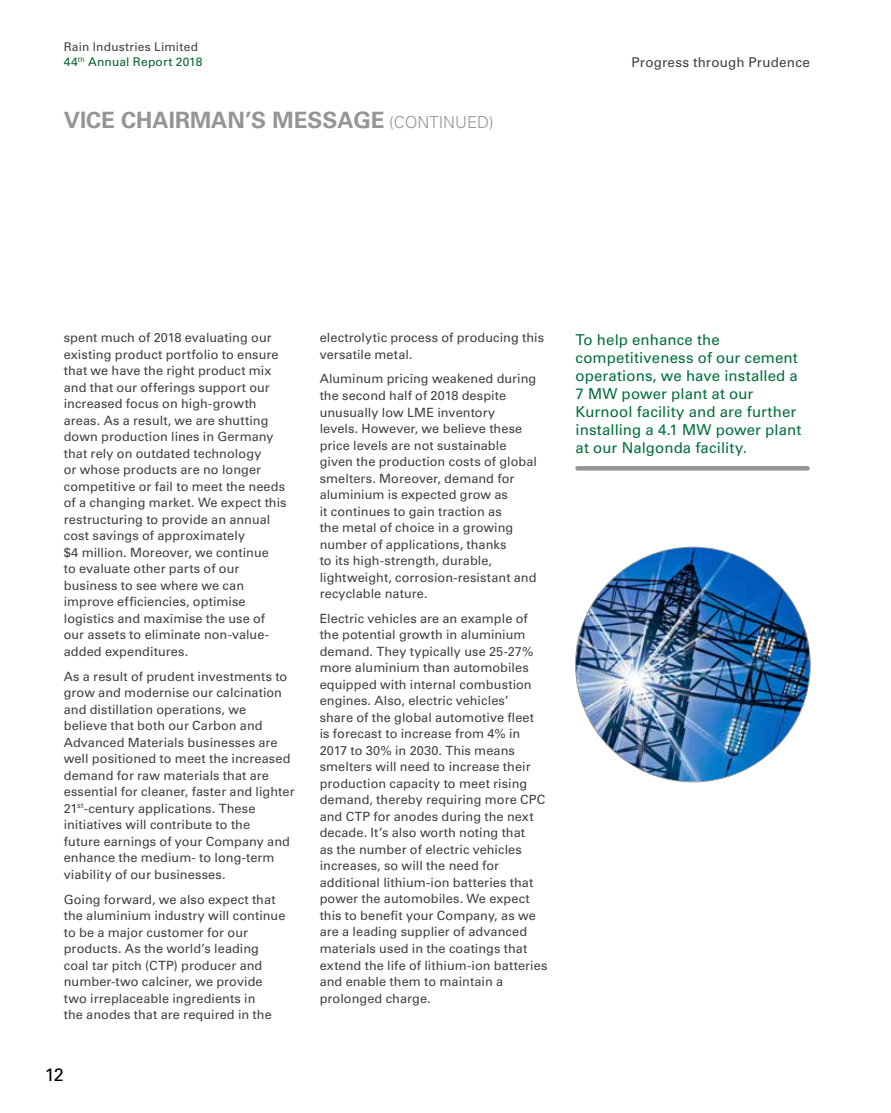
<style>
.page{position:relative;width:891px;height:1113px;background:#fff}
.page>*{position:absolute;margin:0;border:0;box-sizing:border-box;transform-origin:0 0}
.t1{font:700 22.5px "Univers LT Std";color:#939598}
.t2{font:18px "Univers LT Std";color:#000}
.t3{font:15px/18px "Univers LT Std";letter-spacing:.005em;color:#006f3b}
.t4{font:13.5px "Univers LT Std";letter-spacing:.015em;color:#414042}
.t5{font:12.75px/16.5px "Univers LT Std";letter-spacing:.005em;color:#414042}
.t6{font:12px/15px "Univers LT Std";letter-spacing:.015em;color:#414042}
.s1{color:#00652e}
.s2{font-weight:300;font-size:16.5px}
</style>
<div class="page">
<img style="left:576px;top:547px;width:234px;height:234px">
<hr style="left:577px;top:466px;width:231px;height:4px;background:#939598">
<p class="t6" style="left:64px;top:39px;width:140px">Rain Industries Limited<br><span class="s1">44</span><sup>th</sup> <span class="s1">Annual Report 2018</span></p>
<h1 class="t1" style="left:64px;top:106px;width:431px">VICE CHAIRMAN’S MESSAGE <span class="s2">(CONTINUED)</span></h1>
<p class="t4" style="left:632px;top:54px;width:180px">Progress through Prudence</p>
<p class="t5" style="left:64px;top:329px;width:224px">spent much of 2018 evaluating our existing product portfolio to ensure that we have the right product mix and that our offerings support our increased focus on high-growth areas. As a result, we are shutting down production lines in Germany that rely on outdated technology<br>or whose products are no longer competitive or fail to meet the needs of a changing market. We expect this restructuring to provide an annual cost savings of approximately<br>$4 million. Moreover, we continue<br>to evaluate other parts of our business to see where we can improve efficiencies, optimise logistics and maximise the use of our assets to eliminate non-value&shy;added expenditures.</p>
<p class="t5" style="left:64px;top:668px;width:232px">As a result of prudent investments to grow and modernise our calcination and distillation operations, we<br>believe that both our Carbon and Advanced Materials businesses are well positioned to meet the increased demand for raw materials that are essential for cleaner, faster and lighter 21<sup>st</sup>-century applications. These initiatives will contribute to the<br>future earnings of your Company and enhance the medium- to long-term viability of our businesses.</p>
<p class="t5" style="left:64px;top:890px;width:223px">Going forward, we also expect that the aluminium industry will continue to be a major customer for our products. As the world’s leading coal tar pitch (CTP) producer and number-two calciner, we provide two irreplaceable ingredients in<br>the anodes that are required in the</p>
<h2 class="t2" style="left:45px;top:1064px;width:20px">12</h2>
<p class="t5" style="left:320px;top:329px;width:226px">electrolytic process of producing this versatile metal.</p>
<p class="t5" style="left:320px;top:371px;width:219px">Aluminum pricing weakened during the second half of 2018 despite unusually low LME inventory levels. However, we believe these price levels are not sustainable given the production costs of global smelters. Moreover, demand for aluminium is expected grow as<br>it continues to gain traction as<br>the metal of choice in a growing number of applications, thanks<br>to its high-strength, durable, lightweight, corrosion-resistant and recyclable nature.</p>
<p class="t5" style="left:320px;top:610px;width:229px">Electric vehicles are an example of the potential growth in aluminium demand. They typically use 25-27% more aluminium than automobiles equipped with internal combustion engines. Also, electric vehicles’<br>share of the global automotive fleet<br>is forecast to increase from 4% in 2017 to 30% in 2030. This means smelters will need to increase their production capacity to meet rising demand, thereby requiring more CPC and CTP for anodes during the next decade. It’s also worth noting that<br>as the number of electric vehicles increases, so will the need for additional lithium-ion batteries that power the automobiles. We expect this to benefit your Company, as we are a leading supplier of advanced materials used in the coatings that extend the life of lithium-ion batteries and enable them to maintain a prolonged charge.</p>
<p class="t3" style="left:576px;top:330px;width:227px">To help enhance the competitiveness of our cement operations, we have installed a<br>7 MW power plant at our<br>Kurnool facility and are further installing a 4.1 MW power plant at our Nalgonda facility.</p>
</div>
